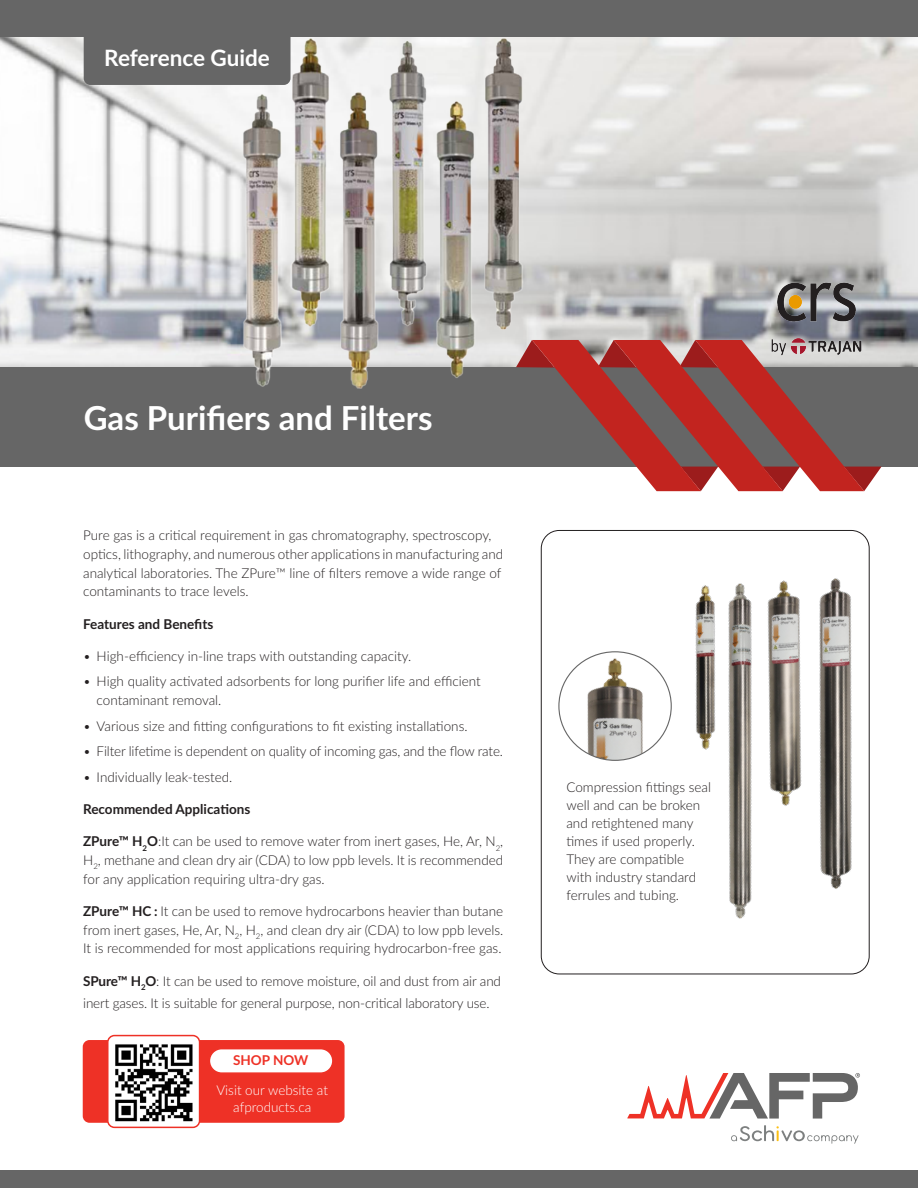
<style>
.page{position:relative;width:918px;height:1188px;background:#fff}
.page>*{position:absolute;margin:0;border:0;box-sizing:border-box;transform-origin:0 0}
.t1{font:700 33px "Lato";color:#fff}
.t2{font:700 22.5px "Lato";letter-spacing:-.005em;color:#fff}
.t3{font:300 13.5px/18.8px "Lato";color:#231f20}
.t4{font:700 13.5px "Lato";color:#231f20}
.t5{font:300 13.5px/16.5px "Lato";color:#fff;text-align:center}
.t6{font:700 13.5px "Lato";color:#ee3126}
.s1{font-weight:700}
</style>
<div class="page">
<img style="left:0;top:37px;width:918px;height:330px">
<div style="left:0;top:1171px;width:918px;height:17px;background:#666"></div>
<div style="left:0;top:0;width:918px;height:37px;background:#666"></div>
<div style="left:0;top:367px;width:918px;height:100px;background:#666"></div>
<svg style="left:603px;top:340px;width:279px;height:151px"></svg>
<div style="left:84px;top:37px;width:90px;height:48px;background:#666"></div>
<img style="left:174px;top:37px;width:432px;height:389px">
<div style="left:83px;top:1040px;width:262px;height:83px;background:#ee3126;border-radius:7px"></div>
<img style="left:108px;top:1036px;width:92px;height:91px">
<div style="left:107px;top:1035px;width:93px;height:93px;border:2px solid #ee3126;border-radius:7px"></div>
<div style="left:209px;top:1049px;width:124px;height:24px;background:#fff;border-radius:12px"></div>
<div style="left:209px;top:1048px;width:125px;height:26px;border:2px solid #ee3126;border-radius:12px"></div>
<svg style="left:627px;top:1073px;width:233px;height:46px"></svg>
<svg style="left:731px;top:1125px;width:128px;height:19px"></svg>
<img style="left:765px;top:278px;width:104px;height:84px">
<img style="left:541px;top:530px;width:328px;height:444px">
<img style="left:559px;top:652px;width:112px;height:108px">
<h2 class="t2" style="left:104px;top:42px;width:167px">Reference Guide</h2>
<p class="t1" style="left:84px;top:394px;width:350px">Gas Purifiers and Filters</p>
<p class="t3" style="left:83px;top:525px;width:422px">Pure gas is a critical requirement in gas chromatography, spectroscopy, optics, lithography, and numerous other applications in manufacturing and analytical laboratories. The ZPure™ line of filters remove a wide range of contaminants to trace levels.</p>
<p class="t4" style="left:83px;top:614px;width:132px">Features and Benefits</p>
<p class="t3" style="left:83px;top:646px;width:330px">• High-efficiency in-line traps with outstanding capacity.</p>
<p class="t3" style="left:97px;top:672px;width:386px;text-indent:-14px">• High quality activated adsorbents for long purifier life and efficient contaminant removal.</p>
<p class="t3" style="left:83px;top:716px;width:386px">• Various size and fitting configurations to fit existing installations.</p>
<p class="t3" style="left:83px;top:741px;width:421px">• Filter lifetime is dependent on quality of incoming gas, and the flow rate.</p>
<p class="t3" style="left:83px;top:767px;width:151px">• Individually leak-tested.</p>
<p class="t4" style="left:83px;top:799px;width:169px">Recommended Applications</p>
<p class="t3" style="left:83px;top:831px;width:422px;text-align:justify"><span class="s1">ZPure™ H</span><sub>2</sub><span class="s1">O</span>:It can be used to remove water from inert gases, He, Ar, N<sub>2</sub>, H<sub>2</sub>, methane and clean dry air (CDA) to low ppb levels. It is recommended for any application requiring ultra-dry gas.</p>
<p class="t3" style="left:83px;top:901px;width:422px;text-align:justify"><span class="s1">ZPure™ HC :</span> It can be used to remove hydrocarbons heavier than butane from inert gases, He, Ar, N<sub>2</sub>, H<sub>2</sub>, and clean dry air (CDA) to low ppb levels.<br>It is recommended for most applications requiring hydrocarbon-free gas.</p>
<p class="t3" style="left:83px;top:969px;width:419px;line-height:22.5px"><span class="s1">SPure™ H</span><sub>2</sub><span class="s1">O</span>: It can be used to remove moisture, oil and dust from air and inert gases. It is suitable for general purpose, non-critical laboratory use.</p>
<p class="t6" style="left:233px;top:1051px;width:77px">SHOP NOW</p>
<p class="t5" style="left:216px;top:1082px;width:113px">Visit our website at afproducts.ca</p>
<p class="t3" style="left:566px;top:777px;width:146px;line-height:18px">Compression fittings seal well and can be broken and retightened many times if used properly.<br>They are compatible with industry standard ferrules and tubing.</p>
</div>
